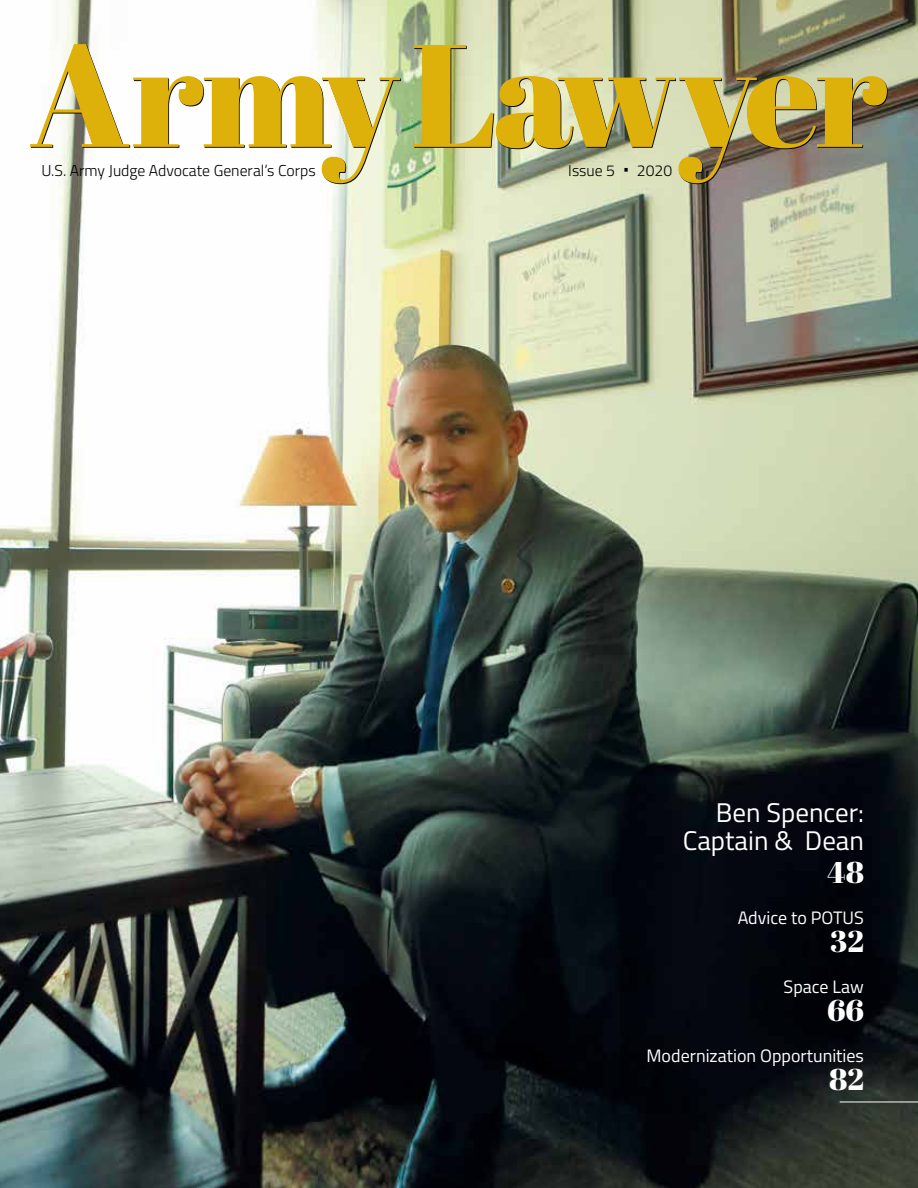
<style>
.page{position:relative;width:918px;height:1188px;background:#fff}
.page>*{position:absolute;margin:0;border:0;box-sizing:border-box;transform-origin:0 0}
.t1{font:30px "Abril Fatface";color:#fff}
.t2{font:27px/28.5px "Titillium Web";color:#fff;text-align:right}
.t3{font:18px "Titillium Web";color:#fff}
.t4{font:300 15.75px "Titillium Web";color:#000}
</style>
<div class="page">
<img style="left:0;top:0;width:918px;height:1188px">
<hr style="left:840px;top:1102px;width:78px;height:1px;background:#fff">
<svg style="left:30px;top:44px;width:371px;height:140px"></svg>
<img style="left:414px;top:45px;width:474px;height:139px">
<p class="t4" style="left:41px;top:159px;width:276px">U.S. Army Judge Advocate General’s Corps</p>
<p class="t4" style="left:568px;top:159px;width:105px">Issue 5 <sup>•</sup> 2020</p>
<p class="t2" style="left:683px;top:797px;width:183px">Ben Spencer:<br>Captain &amp; Dean</p>
<p class="t1" style="left:828px;top:851px;width:38px">48</p>
<p class="t3" style="left:738px;top:904px;width:128px">Advice to POTUS</p>
<p class="t1" style="left:830px;top:920px;width:35px">32</p>
<p class="t3" style="left:784px;top:973px;width:82px">Space Law</p>
<p class="t1" style="left:827px;top:989px;width:38px">66</p>
<p class="t3" style="left:647px;top:1042px;width:219px">Modernization Opportunities</p>
<p class="t1" style="left:829px;top:1058px;width:36px">82</p>
</div>
